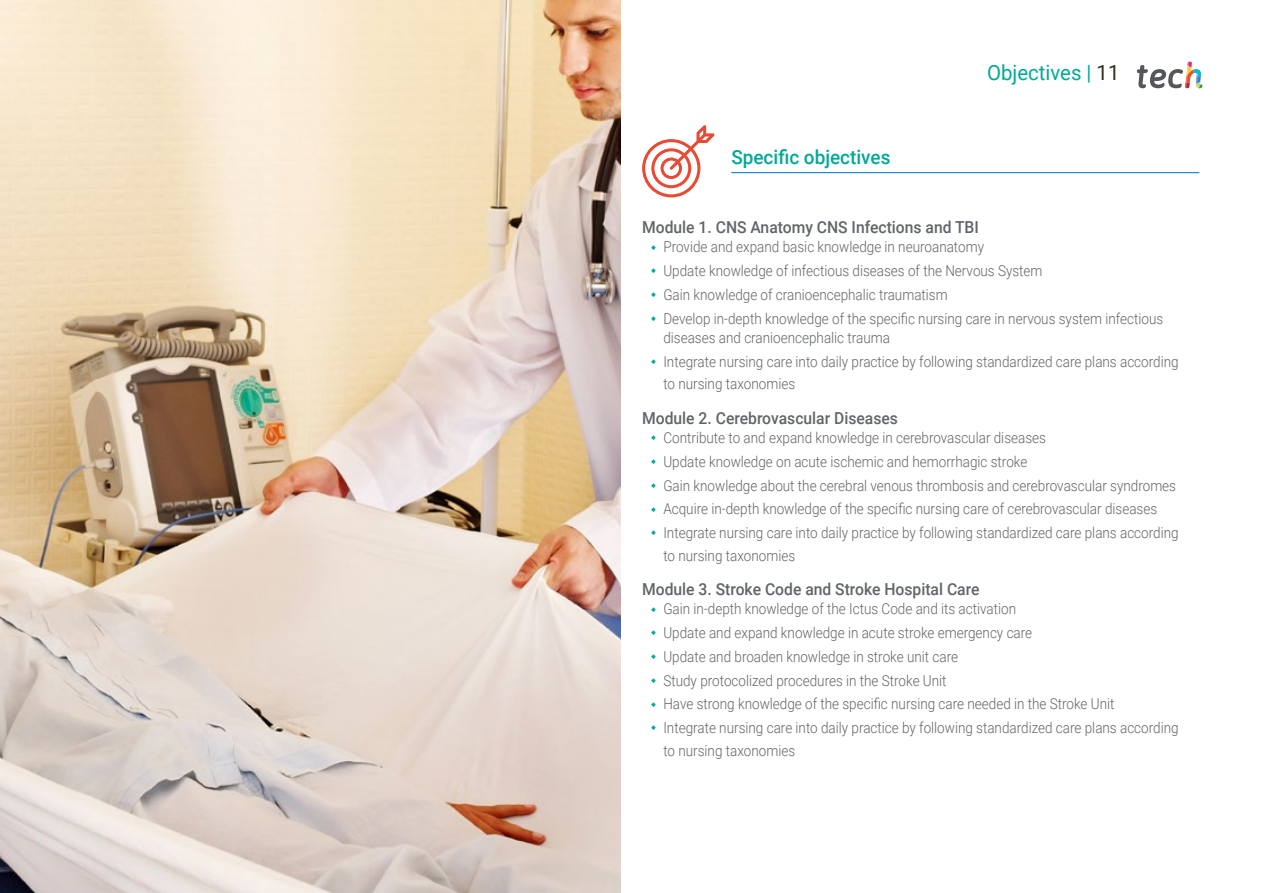
<style>
.page{position:relative;width:1263px;height:893px;background:#fff}
.page>*{position:absolute;margin:0;border:0;box-sizing:border-box;transform-origin:0 0}
.t1{font:21px "Roboto";color:#00a996}
.t2{font:500 19.5px "Roboto";color:#00a996}
.t3{font:500 16.5px "Roboto";color:#61646a;scale:.95 1}
.t4{font:300 15px/23.5px "Roboto";color:#61646a;scale:.9 1}
.s1{color:#312e20}
</style>
<div class="page">
<img style="left:0;top:0;width:621px;height:893px">
<svg style="left:1137px;top:62px;width:65px;height:27px"></svg>
<svg style="left:642px;top:125px;width:72px;height:72px"></svg>
<hr style="left:731px;top:172px;width:468px;height:1px;background:#2488c9">
<h2 class="t2" style="left:731px;top:144px;width:161px">Specific objectives</h2>
<h1 class="t1" style="left:987px;top:57px;width:134px">Objectives | <span class="s1">11</span></h1>
<p class="t3" style="left:642px;top:216px;width:356px">Module 1. CNS Anatomy CNS Infections and TBI</p>
<p class="t4" style="left:663px;top:235px;width:557px">Provide and expand basic knowledge in neuroanatomy<br>Update knowledge of infectious diseases of the Nervous System<br>Gain knowledge of cranioencephalic traumatism<br>Develop in-depth knowledge of the specific nursing care in nervous system infectious</p>
<p class="t4" style="left:663px;top:326px;width:574px;line-height:23.1px">diseases and cranioencephalic trauma<br>Integrate nursing care into daily practice by following standardized care plans according to nursing taxonomies</p>
<p class="t3" style="left:642px;top:406px;width:271px">Module 2. Cerebrovascular Diseases</p>
<p class="t4" style="left:663px;top:425px;width:574px">Contribute to and expand knowledge in cerebrovascular diseases<br>Update knowledge on acute ischemic and hemorrhagic stroke<br>Gain knowledge about the cerebral venous thrombosis and cerebrovascular syndromes Acquire in-depth knowledge of the specific nursing care of cerebrovascular diseases Integrate nursing care into daily practice by following standardized care plans according to nursing taxonomies</p>
<p class="t3" style="left:642px;top:577px;width:357px">Module 3. Stroke Code and Stroke Hospital Care</p>
<p class="t4" style="left:663px;top:597px;width:574px">Gain in-depth knowledge of the Ictus Code and its activation<br>Update and expand knowledge in acute stroke emergency care<br>Update and broaden knowledge in stroke unit care<br>Study protocolized procedures in the Stroke Unit<br>Have strong knowledge of the specific nursing care needed in the Stroke Unit<br>Integrate nursing care into daily practice by following standardized care plans according to nursing taxonomies</p>
</div>
